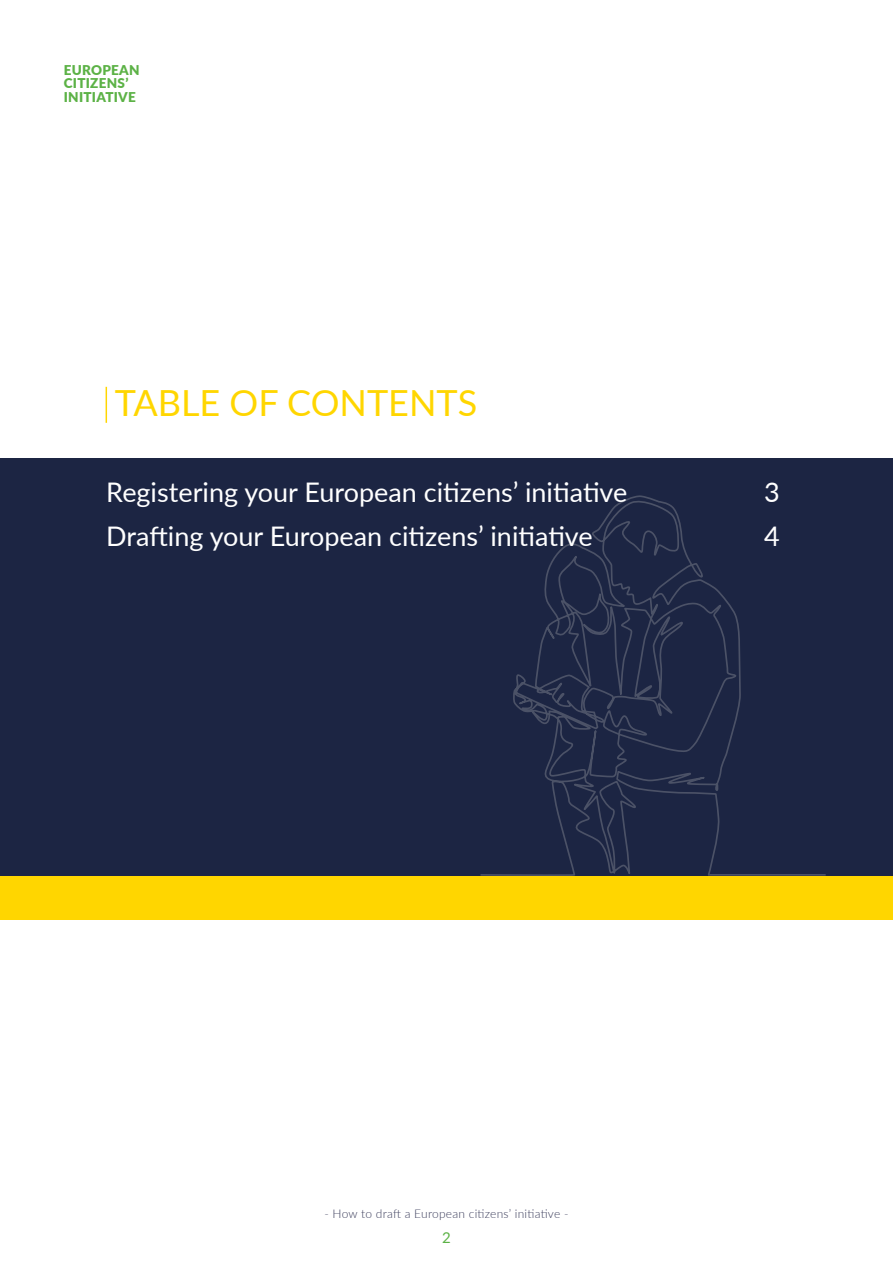
<style>
.page{position:relative;width:893px;height:1263px;background:#fff}
.page>*{position:absolute;margin:0;border:0;box-sizing:border-box;transform-origin:0 0}
.t1{font:36px "Lato";color:#ffd600}
.t2{font:27px "Lato";color:#fff}
.t3{font:15px "Lato";color:#5cb246}
.t4{font:900 13.5px/13.5px "Lato";letter-spacing:.02em;color:#5cb246}
.t5{font:300 12px "Lato";letter-spacing:.02em;color:#3c3e5c}
</style>
<div class="page">
<div style="left:0;top:459px;width:893px;height:417px;background:#1c2543"></div>
<svg style="left:480px;top:495px;width:346px;height:381px"></svg>
<div style="left:0;top:876px;width:893px;height:43px;background:#ffd600"></div>
<hr style="left:106px;top:387px;width:1px;height:36px;background:#ffd600">
<p class="t4" style="left:64px;top:62px;width:77px">EUROPEAN<br>CITIZENS’<br>INITIATIVE</p>
<h1 class="t1" style="left:115px;top:377px;width:364px">TABLE OF CONTENTS</h1>
<p class="t2" style="left:106px;top:473px;width:523px">Registering your European citizens’ initiative</p>
<p class="t2" style="left:764px;top:473px;width:17px">3</p>
<p class="t2" style="left:106px;top:517px;width:488px">Drafting your European citizens’ initiative</p>
<p class="t2" style="left:764px;top:517px;width:17px">4</p>
<p class="t5" style="left:324px;top:1206px;width:246px">- How to draft a European citizens’ initiative -</p>
<p class="t3" style="left:442px;top:1227px;width:10px">2</p>
</div>
